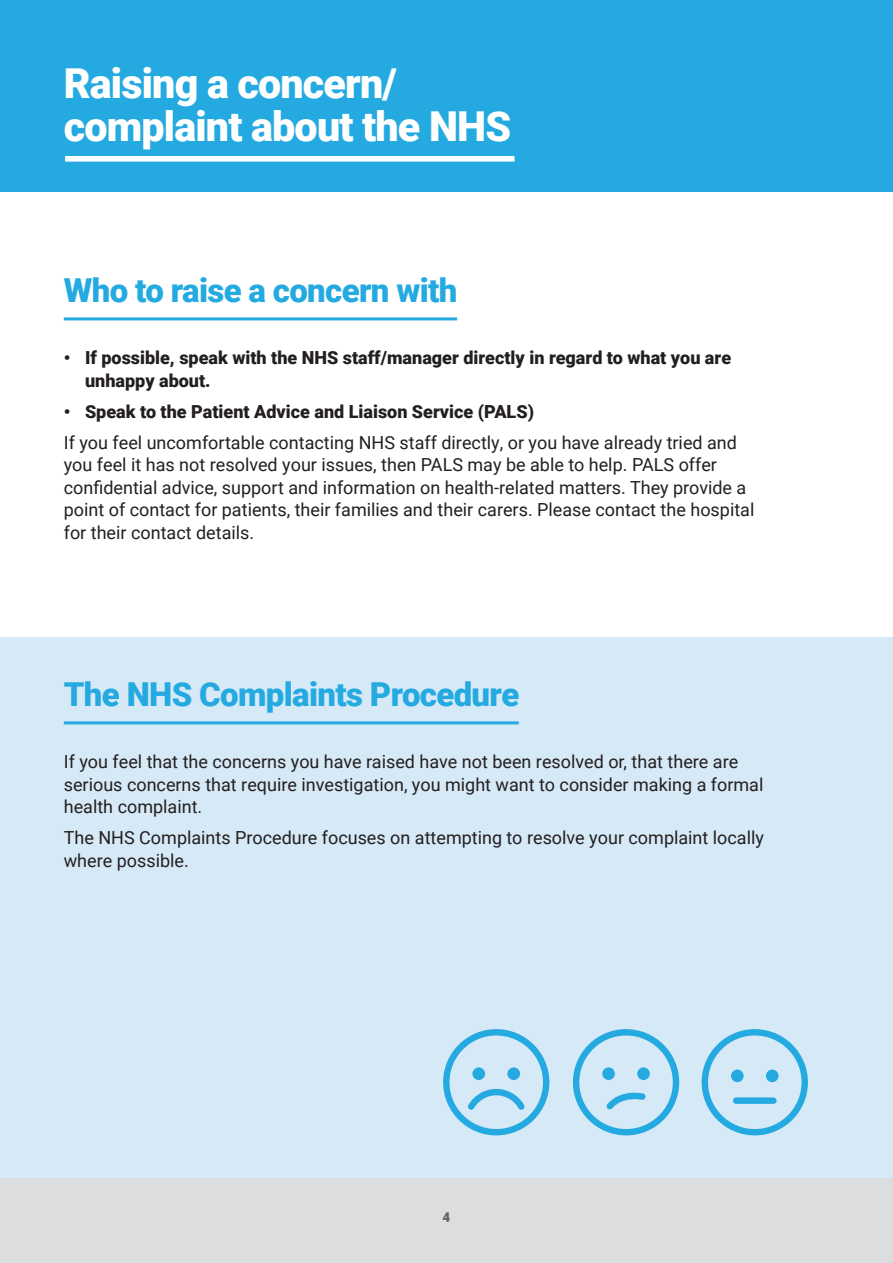
<style>
.page{position:relative;width:893px;height:1263px;background:#fff}
.page>*{position:absolute;margin:0;border:0;box-sizing:border-box;transform-origin:0 0}
.t1{font:900 41.25px/43.5px "Roboto";letter-spacing:-.02em;color:#fff}
.t2{font:900 33px "Roboto";letter-spacing:-.02em;color:#24aae1}
.t3{font:18px/22.5px "Roboto";color:#231f20}
.t4{font:900 18px/22.5px "Roboto";color:#231f20}
.t5{font:900 13.5px "Roboto";color:#636366}
</style>
<div class="page">
<div style="left:0;top:1178px;width:893px;height:85px;background:#dcddde"></div>
<div style="left:0;top:638px;width:893px;height:540px;background:#d6e9f7"></div>
<div style="left:0;top:0;width:893px;height:191px;background:#24aae1"></div>
<div style="left:65px;top:156px;width:449px;height:6px;background:#fff"></div>
<hr style="left:64px;top:317px;width:393px;height:3px;background:#24aae1">
<hr style="left:64px;top:721px;width:455px;height:3px;background:#24aae1">
<svg style="left:702px;top:1029px;width:106px;height:106px"></svg>
<div style="left:731px;top:1069px;width:13px;height:13px;background:#24aae1;border-radius:50%"></div>
<div style="left:766px;top:1069px;width:12px;height:13px;background:#24aae1;border-radius:50%"></div>
<div style="left:733px;top:1097px;width:44px;height:7px;background:#24aae1;border-radius:3px"></div>
<svg style="left:443px;top:1029px;width:106px;height:106px"></svg>
<svg style="left:573px;top:1029px;width:106px;height:106px"></svg>
<p class="t1" style="left:64px;top:60px;width:449px">Raising a concern/ complaint about the NHS</p>
<p class="t2" style="left:64px;top:267px;width:395px">Who to raise a concern with</p>
<p class="t4" style="left:85px;top:346px;width:648px;text-indent:-21px">• If possible, speak with the NHS staff/manager directly in regard to what you are unhappy about.</p>
<p class="t4" style="left:64px;top:399px;width:472px">• Speak to the Patient Advice and Liaison Service (PALS)</p>
<p class="t3" style="left:64px;top:430px;width:692px">If you feel uncomfortable contacting NHS staff directly, or you have already tried and you feel it has not resolved your issues, then PALS may be able to help. PALS offer confidential advice, support and information on health-related matters. They provide a point of contact for patients, their families and their carers. Please contact the hospital for their contact details.</p>
<p class="t2" style="left:64px;top:671px;width:457px">The NHS Complaints Procedure</p>
<p class="t3" style="left:64px;top:750px;width:701px">If you feel that the concerns you have raised have not been resolved or, that there are serious concerns that require investigation, you might want to consider making a formal health complaint.</p>
<p class="t3" style="left:64px;top:826px;width:702px">The NHS Complaints Procedure focuses on attempting to resolve your complaint locally where possible.</p>
<p class="t5" style="left:443px;top:1207px;width:9px">4</p>
</div>
